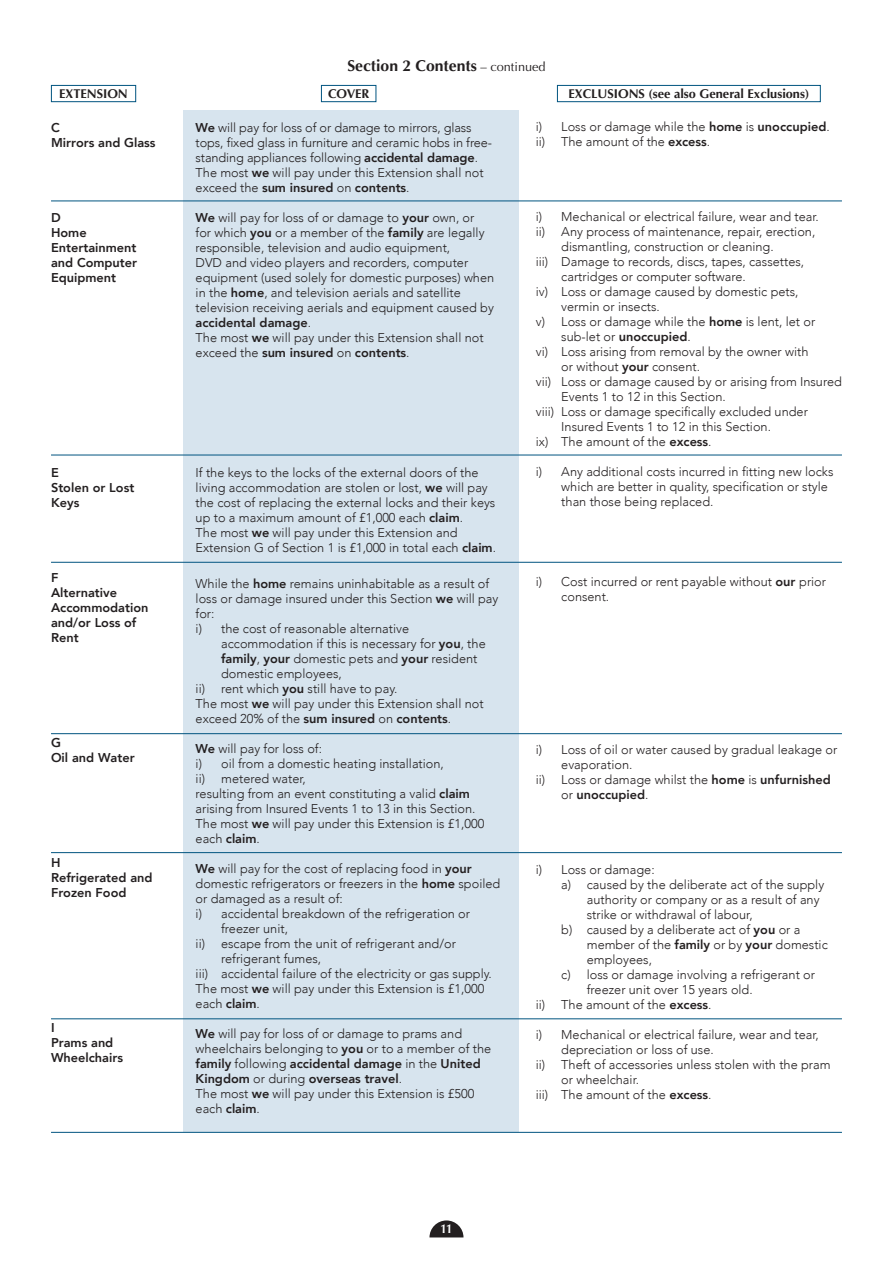
<style>
.page{position:relative;width:893px;height:1263px;background:#fff}
.page>*{position:absolute;margin:0;border:0;box-sizing:border-box;transform-origin:0 0}
.t1{font:700 15.75px "Optima";color:#231f20}
.t2{font:300 12.75px/15px "Avenir";color:#231f20}
.t3{font:800 12.75px/15px "Avenir";color:#231f20}
.t4{font:700 12.75px "Optima";color:#231f20}
.t5{font:700 12.75px "Optima";color:#fff;scale:.9 1}
.s1{font-weight:400;font-size:12.75px}
.s2{font-weight:800}
.s3{font-weight:300}
</style>
<div class="page">
<svg style="left:429px;top:1220px;width:34px;height:17px"></svg>
<div style="left:183px;top:111px;width:336px;height:1021px;background:#d7e4ee"></div>
<hr style="left:51px;top:201px;width:791px;height:1px;background:#005480">
<hr style="left:51px;top:455px;width:791px;height:1px;background:#005480">
<hr style="left:51px;top:562px;width:791px;height:1px;background:#005480">
<hr style="left:51px;top:733px;width:791px;height:1px;background:#005480">
<hr style="left:51px;top:852px;width:791px;height:1px;background:#005480">
<hr style="left:51px;top:1018px;width:791px;height:1px;background:#005480">
<hr style="left:51px;top:1132px;width:791px;height:1px;background:#005480">
<div style="left:51px;top:85px;width:85px;height:17px;border:1px solid #005480"></div>
<div style="left:557px;top:85px;width:264px;height:17px;border:1px solid #005480"></div>
<div style="left:321px;top:85px;width:55px;height:17px;border:1px solid #005480"></div>
<p class="t1" style="left:347px;top:57px;width:200px">Section 2 Contents <span class="s1">– continued</span></p>
<p class="t4" style="left:59px;top:87px;width:70px">EXTENSION</p>
<p class="t4" style="left:328px;top:87px;width:43px">COVER</p>
<p class="t4" style="left:568px;top:87px;width:242px">EXCLUSIONS (see also General Exclusions)</p>
<p class="t3" style="left:51px;top:120px;width:106px">C<br>Mirrors and Glass</p>
<p class="t3" style="left:51px;top:210px;width:88px">D<br>Home<br>Entertainment and Computer<br>Equipment</p>
<p class="t3" style="left:51px;top:465px;width:85px">E<br>Stolen or Lost<br>Keys</p>
<p class="t3" style="left:51px;top:570px;width:99px">F<br>Alternative<br>Accommodation and/or Loss of<br>Rent</p>
<p class="t3" style="left:51px;top:735px;width:85px">G<br>Oil and Water</p>
<p class="t3" style="left:51px;top:855px;width:103px">H<br>Refrigerated and<br>Frozen Food</p>
<p class="t3" style="left:51px;top:1020px;width:74px">I<br>Prams and<br>Wheelchairs</p>
<p class="t2" style="left:196px;top:120px;width:298px"><span class="s2">We</span> will pay for loss of or damage to mirrors, glass tops, fixed glass in furniture and ceramic hobs in free&shy;standing appliances following <span class="s2">accidental damage</span>.<br>The most <span class="s2">we</span> will pay under this Extension shall not exceed the <span class="s2">sum insured</span> on <span class="s2">contents</span>.</p>
<p class="t2" style="left:196px;top:210px;width:300px"><span class="s2">We</span> will pay for loss of or damage to <span class="s2">your</span> own, or<br>for which <span class="s2">you</span> or a member of the <span class="s2">family</span> are legally responsible, television and audio equipment,<br>DVD and video players and recorders, computer equipment (used solely for domestic purposes) when in the <span class="s2">home</span>, and television aerials and satellite television receiving aerials and equipment caused by <span class="s2">accidental damage</span>.<br>The most <span class="s2">we</span> will pay under this Extension shall not exceed the <span class="s2">sum insured</span> on <span class="s2">contents</span>.</p>
<p class="t2" style="left:196px;top:465px;width:302px">If the keys to the locks of the external doors of the living accommodation are stolen or lost, <span class="s2">we</span> will pay the cost of replacing the external locks and their keys up to a maximum amount of £1,000 each <span class="s2">claim</span>.<br>The most <span class="s2">we</span> will pay under this Extension and Extension G of Section 1 is £1,000 in total each <span class="s2">claim</span>.</p>
<p class="t2" style="left:196px;top:576px;width:304px">While the <span class="s2">home</span> remains uninhabitable as a result of loss or damage insured under this Section <span class="s2">we</span> will pay for:<br>i) the cost of reasonable alternative</p>
<p class="t2" style="left:221px;top:636px;width:266px">accommodation if this is necessary for <span class="s2">you</span>, the</p>
<p class="t2" style="left:221px;top:651px;width:258px"><span class="s2">family</span>, <span class="s2">your</span> domestic pets and <span class="s2">your</span> resident</p>
<p class="t2" style="left:221px;top:666px;width:122px">domestic employees,</p>
<p class="t2" style="left:196px;top:681px;width:203px">ii) rent which <span class="s2">you</span> still have to pay.</p>
<p class="t2" style="left:196px;top:696px;width:289px">The most <span class="s2">we</span> will pay under this Extension shall not</p>
<p class="t3" style="left:196px;top:711px;width:257px"><span class="s3">exceed 20% of the</span> sum insured <span class="s3">on</span> contents<span class="s3">.</span></p>
<p class="t2" style="left:196px;top:741px;width:290px"><span class="s2">We</span> will pay for loss of:<br>i) oil from a domestic heating installation,<br>ii) metered water,<br>resulting from an event constituting a valid <span class="s2">claim </span>arising from Insured Events 1 to 13 in this Section.<br>The most <span class="s2">we</span> will pay under this Extension is £1,000 each <span class="s2">claim</span>.</p>
<p class="t2" style="left:196px;top:861px;width:278px"><span class="s2">We</span> will pay for the cost of replacing food in <span class="s2">your</span></p>
<p class="t2" style="left:196px;top:876px;width:306px">domestic refrigerators or freezers in the <span class="s2">home</span> spoiled</p>
<p class="t2" style="left:196px;top:891px;width:149px">or damaged as a result of:</p>
<p class="t2" style="left:196px;top:906px;width:276px">i) accidental breakdown of the refrigeration or</p>
<p class="t2" style="left:221px;top:921px;width:68px">freezer unit,</p>
<p class="t2" style="left:196px;top:936px;width:262px">ii) escape from the unit of refrigerant and/or</p>
<p class="t2" style="left:221px;top:951px;width:102px">refrigerant fumes,</p>
<p class="t2" style="left:196px;top:966px;width:298px">iii) accidental failure of the electricity or gas supply.</p>
<p class="t2" style="left:196px;top:981px;width:290px">The most <span class="s2">we</span> will pay under this Extension is £1,000</p>
<p class="t2" style="left:196px;top:996px;width:66px">each <span class="s2">claim</span>.</p>
<p class="t2" style="left:196px;top:1026px;width:297px"><span class="s2">We</span> will pay for loss of or damage to prams and wheelchairs belonging to <span class="s2">you</span> or to a member of the <span class="s2">family</span> following <span class="s2">accidental damage</span> in the <span class="s2">United Kingdom</span> or during <span class="s2">overseas travel</span>.<br>The most <span class="s2">we</span> will pay under this Extension is £500 each <span class="s2">claim</span>.</p>
<p class="t2" style="left:536px;top:120px;width:295px">i) Loss or damage while the <span class="s2">home</span> is <span class="s2">unoccupied</span>. ii) The amount of the <span class="s2">excess</span>.</p>
<p class="t2" style="left:536px;top:210px;width:284px">i) Mechanical or electrical failure, wear and tear.</p>
<p class="t2" style="left:536px;top:225px;width:281px">ii) Any process of maintenance, repair, erection,</p>
<p class="t2" style="left:561px;top:240px;width:214px">dismantling, construction or cleaning.</p>
<p class="t2" style="left:536px;top:255px;width:270px">iii) Damage to records, discs, tapes, cassettes,</p>
<p class="t2" style="left:561px;top:270px;width:186px">cartridges or computer software.</p>
<p class="t2" style="left:536px;top:285px;width:264px">iv) Loss or damage caused by domestic pets,</p>
<p class="t2" style="left:561px;top:300px;width:100px">vermin or insects.</p>
<p class="t2" style="left:536px;top:314px;width:281px">v) Loss or damage while the <span class="s2">home</span> is lent, let or</p>
<p class="t2" style="left:561px;top:329px;width:131px">sub-let or <span class="s2">unoccupied</span>.</p>
<p class="t2" style="left:536px;top:344px;width:274px">vi) Loss arising from removal by the owner with</p>
<p class="t2" style="left:561px;top:359px;width:140px">or without <span class="s2">your</span> consent.</p>
<p class="t2" style="left:536px;top:374px;width:308px">vii) Loss or damage caused by or arising from Insured</p>
<p class="t2" style="left:561px;top:389px;width:166px">Events 1 to 12 in this Section.</p>
<p class="t2" style="left:536px;top:404px;width:274px">viii) Loss or damage specifically excluded under</p>
<p class="t2" style="left:561px;top:419px;width:211px">Insured Events 1 to 12 in this Section.</p>
<p class="t2" style="left:536px;top:434px;width:177px">ix) The amount of the <span class="s2">excess</span>.</p>
<p class="t2" style="left:561px;top:464px;width:274px;text-indent:-26px">i) Any additional costs incurred in fitting new locks which are better in quality, specification or style than those being replaced.</p>
<p class="t2" style="left:561px;top:574px;width:266px;text-indent:-26px">i) Cost incurred or rent payable without <span class="s2">our</span> prior consent.</p>
<p class="t2" style="left:536px;top:742px;width:303px">i) Loss of oil or water caused by gradual leakage or</p>
<p class="t2" style="left:561px;top:757px;width:73px">evaporation.</p>
<p class="t2" style="left:536px;top:772px;width:297px">ii) Loss or damage whilst the <span class="s2">home</span> is <span class="s2">unfurnished</span></p>
<p class="t3" style="left:561px;top:787px;width:89px"><span class="s3">or</span> unoccupied<span class="s3">.</span></p>
<p class="t2" style="left:536px;top:862px;width:120px">i) Loss or damage:</p>
<p class="t2" style="left:561px;top:877px;width:264px">a) caused by the deliberate act of the supply</p>
<p class="t2" style="left:587px;top:892px;width:234px">authority or company or as a result of any</p>
<p class="t2" style="left:587px;top:907px;width:167px">strike or withdrawal of labour,</p>
<p class="t2" style="left:561px;top:922px;width:241px">b) caused by a deliberate act of <span class="s2">you</span> or a</p>
<p class="t2" style="left:587px;top:937px;width:242px">member of the <span class="s2">family</span> or by <span class="s2">your</span> domestic</p>
<p class="t2" style="left:587px;top:952px;width:67px">employees,</p>
<p class="t2" style="left:561px;top:967px;width:255px">c) loss or damage involving a refrigerant or</p>
<p class="t2" style="left:587px;top:982px;width:167px">freezer unit over 15 years old.</p>
<p class="t2" style="left:536px;top:997px;width:177px">ii) The amount of the <span class="s2">excess</span>.</p>
<p class="t2" style="left:536px;top:1027px;width:284px">i) Mechanical or electrical failure, wear and tear,</p>
<p class="t2" style="left:561px;top:1042px;width:154px">depreciation or loss of use.</p>
<p class="t2" style="left:536px;top:1057px;width:296px">ii) Theft of accessories unless stolen with the pram</p>
<p class="t2" style="left:561px;top:1072px;width:79px">or wheelchair.</p>
<p class="t2" style="left:536px;top:1087px;width:177px">iii) The amount of the <span class="s2">excess</span>.</p>
<p class="t5" style="left:440px;top:1221px;width:15px">11</p>
</div>
